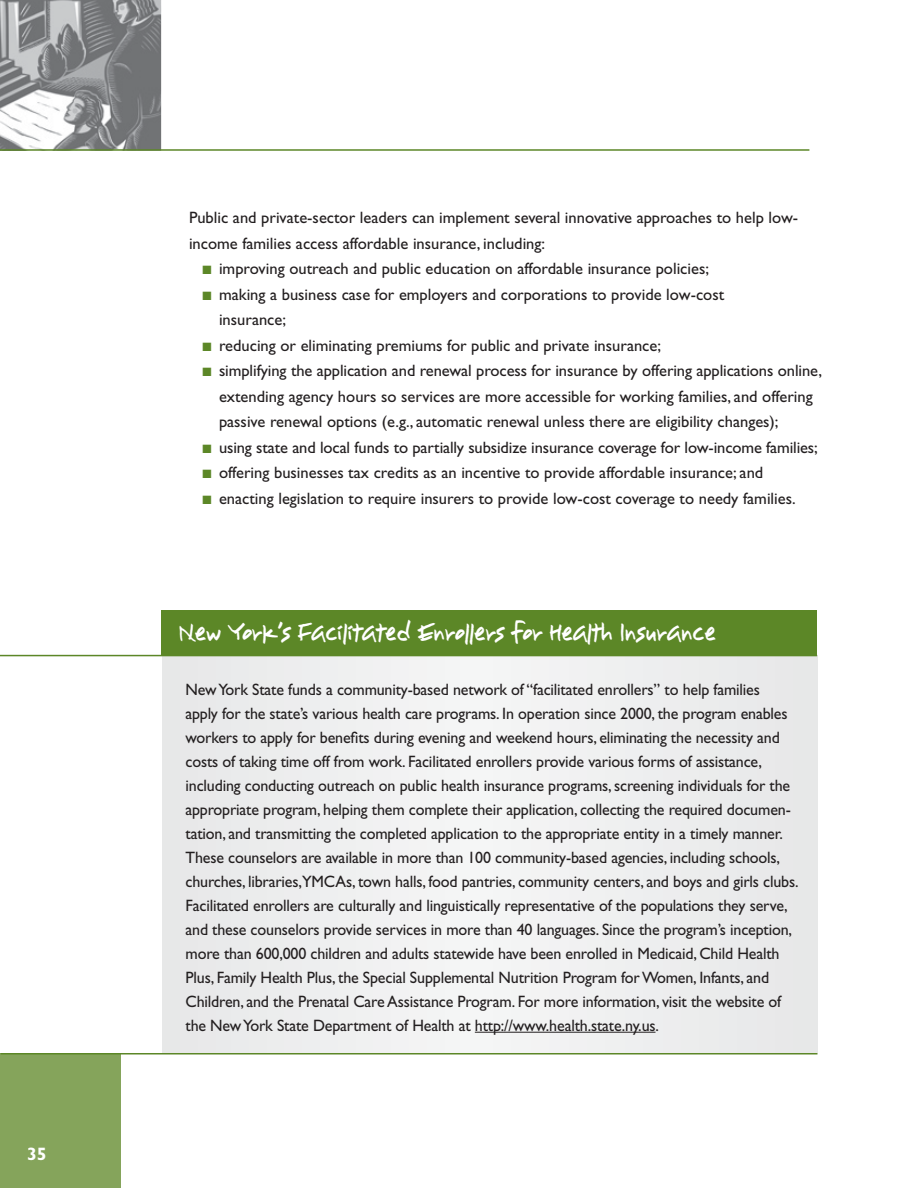
<style>
.page{position:relative;width:918px;height:1188px;background:#fff}
.page>*{position:absolute;margin:0;border:0;box-sizing:border-box;transform-origin:0 0}
.t1{font:23.25px "Youngsook BTN";color:#fff}
.t2{font:700 18px "Gill Sans";color:#fff}
.t3{font:16.5px/24px "Gill Sans";letter-spacing:-.01em;color:#231f20}
</style>
<div class="page">
<div style="left:0;top:1054px;width:121px;height:134px;background:#85a45b"></div>
<img style="left:0;top:0;width:161px;height:149px">
<hr style="left:0;top:149px;width:809px;height:2px;background:#5c8727">
<div style="left:162px;top:610px;width:655px;height:45px;background:#5c8727"></div>
<div style="left:162px;top:656px;width:655px;height:396px;background:#edeeef"></div>
<hr style="left:475px;top:1032px;width:181px;height:1px;background:#231f20">
<hr style="left:0;top:655px;width:817px;height:1px;background:#5c8727">
<hr style="left:1px;top:1053px;width:817px;height:1px;background:#5c8727">
<p class="t2" style="left:27px;top:1148px;width:21px">35</p>
<p class="t3" style="left:189px;top:207px;width:611px">Public and private-sector leaders can implement several innovative approaches to help low-</p>
<p class="t3" style="left:189px;top:233px;width:358px">income families access affordable insurance, including:</p>
<p class="t3" style="left:219px;top:258px;width:492px">improving outreach and public education on affordable insurance policies;</p>
<p class="t3" style="left:219px;top:284px;width:507px">making a business case for employers and corporations to provide low-cost</p>
<p class="t3" style="left:219px;top:309px;width:69px">insurance;</p>
<p class="t3" style="left:219px;top:335px;width:444px">reducing or eliminating premiums for public and private insurance;</p>
<p class="t3" style="left:219px;top:360px;width:605px">simplifying the application and renewal process for insurance by offering applications online,</p>
<p class="t3" style="left:219px;top:386px;width:595px">extending agency hours so services are more accessible for working families, and offering</p>
<p class="t3" style="left:219px;top:411px;width:561px">passive renewal options (e.g., automatic renewal unless there are eligibility changes);</p>
<p class="t3" style="left:219px;top:437px;width:600px">using state and local funds to partially subsidize insurance coverage for low-income families;</p>
<p class="t3" style="left:219px;top:462px;width:546px">offering businesses tax credits as an incentive to provide affordable insurance; and</p>
<p class="t3" style="left:219px;top:488px;width:578px">enacting legislation to require insurers to provide low-cost coverage to needy families.</p>
<h1 class="t1" style="left:178px;top:620px;width:540px">New York’s Facilitated Enrollers for Health Insurance</h1>
<p class="t3" style="left:186px;top:679px;width:615px">New York State funds a community-based network of “facilitated enrollers” to help families<br>apply for the state’s various health care programs. In operation since 2000, the program enables workers to apply for benefits during evening and weekend hours, eliminating the necessity and costs of taking time off from work. Facilitated enrollers provide various forms of assistance, including conducting outreach on public health insurance programs, screening individuals for the appropriate program, helping them complete their application, collecting the required documen&shy;tation, and transmitting the completed application to the appropriate entity in a timely manner.<br>These counselors are available in more than 100 community-based agencies, including schools, churches, libraries,YMCAs, town halls, food pantries, community centers, and boys and girls clubs.<br>Facilitated enrollers are culturally and linguistically representative of the populations they serve, and these counselors provide services in more than 40 languages. Since the program’s inception, more than 600,000 children and adults statewide have been enrolled in Medicaid, Child Health Plus, Family Health Plus, the Special Supplemental Nutrition Program for Women, Infants, and Children, and the Prenatal Care Assistance Program. For more information, visit the website of the New York State Department of Health at http://www.health.state.ny.us.</p>
</div>
